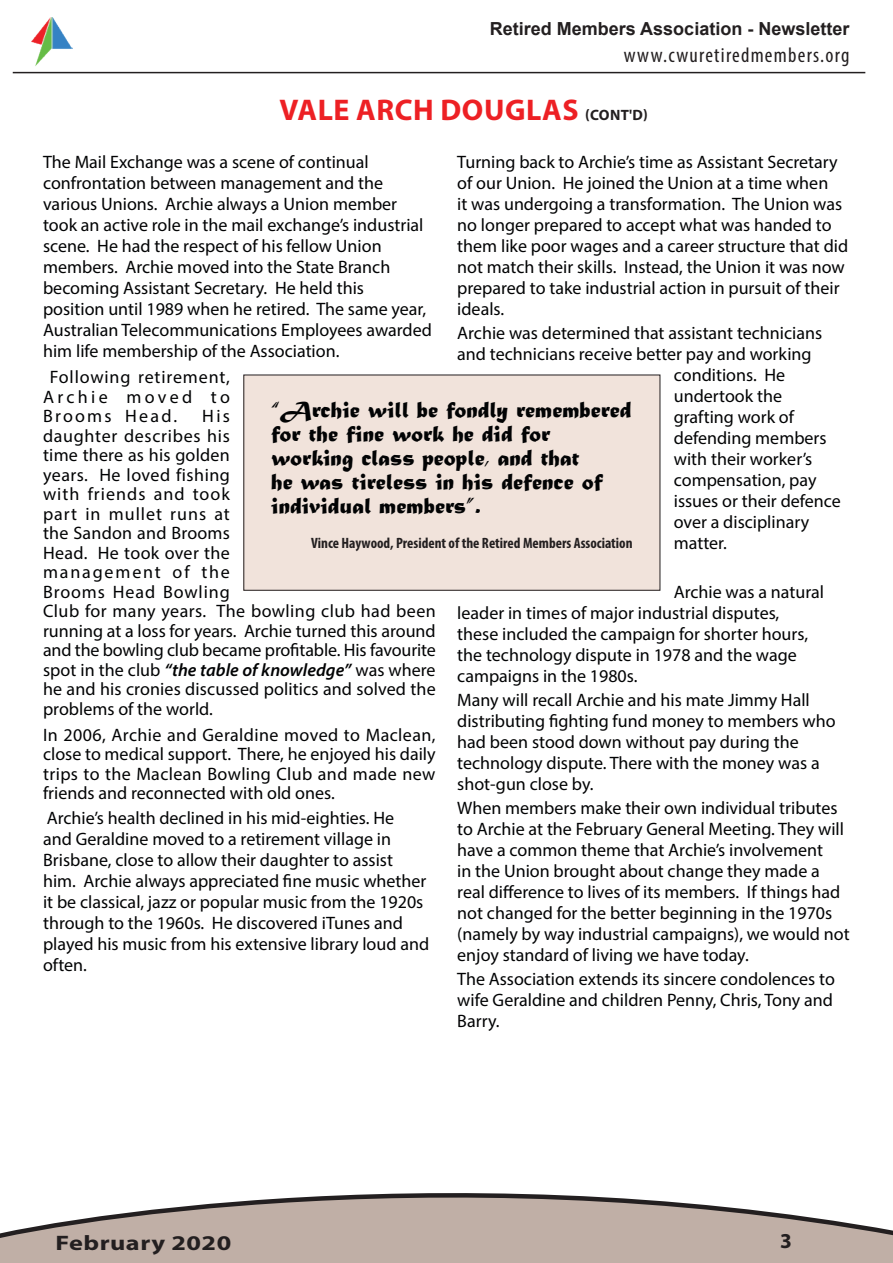
<style>
.page{position:relative;width:893px;height:1263px;background:#fff}
.page>*{position:absolute;margin:0;border:0;box-sizing:border-box;transform-origin:0 0}
.Major_Header_Size{font:700 30px "Myriad Pro";letter-spacing:.02em;color:#ed2024}
.Article_Paragraph{font:24px/24px "Matura MT Script Capitals";color:#020304}
.t1{font:700 21.3px "Myriad Pro";color:#231f20}
.t2{font:condensed 21px "Myriad Pro";letter-spacing:.06em;color:#231f20}
.t3{font:700 21px "Myriad Pro";letter-spacing:.02em;color:#231f20;scale:1.25 1}
.Article_Paragraph-2{font:18px/21px "Myriad Pro";color:#020304}
.t4{font:700 18px "Arial";color:#231f20}
.Tribute_Acknowledgem{font:700 condensed 15px "Myriad Pro";color:#231f20}
.s1{font-size:15px;color:#231f20}
.s2{font-weight:600;font-style:italic}
</style>
<div class="page">
<hr style="left:13px;top:72px;width:852px;height:1px;background:#231f20">
<img style="left:32px;top:17px;width:40px;height:49px">
<svg style="left:0;top:1193px;width:893px;height:70px"></svg>
<div style="left:244px;top:375px;width:416px;height:215px;background:#f1e3db"></div>
<div style="left:243px;top:375px;width:417px;height:216px;border:1px solid #231f20"></div>
<p class="t4" style="left:490px;top:17px;width:361px">Retired Members Association - Newsletter</p>
<p class="t2" style="left:624px;top:42px;width:227px">www.cwuretiredmembers.org</p>
<p class="Major_Header_Size" style="left:279px;top:90px;width:370px">VALE ARCH DOUGLAS <span class="s1">(CONT'D)</span></p>
<p class="Article_Paragraph-2" style="left:43px;top:151px;width:390px">The Mail Exchange was a scene of continual confrontation between management and the various Unions. Archie always a Union member took an active role in the mail exchange’s industrial scene. He had the respect of his fellow Union members. Archie moved into the State Branch becoming Assistant Secretary. He held this<br>position until 1989 when he retired. The same year, Australian Telecommunications Employees awarded him life membership of the Association.</p>
<p class="Article_Paragraph-2" style="left:43px;top:367px;width:188px;line-height:19.5px;text-align:justify;text-indent:7px">Following retirement, Archie moved to Brooms Head.</p>
<p class="Article_Paragraph-2" style="left:457px;top:151px;width:392px">Turning back to Archie’s time as Assistant Secretary of our Union. He joined the Union at a time when<br>it was undergoing a transformation. The Union was no longer prepared to accept what was handed to them like poor wages and a career structure that did not match their skills. Instead, the Union it was now prepared to take industrial action in pursuit of their ideals.</p>
<p class="Article_Paragraph-2" style="left:457px;top:322px;width:366px">Archie was determined that assistant technicians</p>
<p class="Article_Paragraph-2" style="left:457px;top:343px;width:356px">and technicians receive better pay and working</p>
<p class="Article_Paragraph-2" style="left:674px;top:364px;width:113px">conditions. He</p>
<p class="Article_Paragraph-2" style="left:674px;top:385px;width:110px">undertook the</p>
<p class="Article_Paragraph-2" style="left:674px;top:406px;width:122px">grafting work of</p>
<p class="Article_Paragraph-2" style="left:674px;top:427px;width:154px">defending members</p>
<p class="Article_Paragraph-2" style="left:674px;top:448px;width:140px">with their worker’s</p>
<p class="Article_Paragraph-2" style="left:674px;top:469px;width:144px">compensation, pay</p>
<p class="Article_Paragraph-2" style="left:674px;top:490px;width:168px">issues or their defence</p>
<p class="Article_Paragraph-2" style="left:674px;top:511px;width:137px">over a disciplinary</p>
<p class="Article_Paragraph-2" style="left:674px;top:532px;width:55px">matter.</p>
<p class="Article_Paragraph-2" style="left:457px;top:581px;width:368px;text-indent:217px">Archie was a natural leader in times of major industrial disputes, these included the campaign for shorter hours, the technology dispute in 1978 and the wage campaigns in the 1980s.</p>
<p class="Article_Paragraph-2" style="left:457px;top:689px;width:380px">Many will recall Archie and his mate Jimmy Hall distributing fighting fund money to members who had been stood down without pay during the technology dispute. There with the money was a shot-gun close by.</p>
<p class="Article_Paragraph-2" style="left:457px;top:797px;width:394px">When members make their own individual tributes to Archie at the February General Meeting. They will have a common theme that Archie’s involvement<br>in the Union brought about change they made a real difference to lives of its members. If things had not changed for the better beginning in the 1970s (namely by way industrial campaigns), we would not enjoy standard of living we have today.</p>
<p class="Article_Paragraph-2" style="left:457px;top:968px;width:379px;text-align:justify">The Association extends its sincere condolences to wife Geraldine and children Penny, Chris, Tony and Barry.</p>
<p class="Article_Paragraph" style="left:271px;top:400px;width:362px">“Archie will be fondly remembered for the fine work he did for working class people, and that<br>he was tireless in his defence of individual members”.</p>
<p class="Tribute_Acknowledgem" style="left:311px;top:533px;width:323px">Vince Haywood, President of the Retired Members Association</p>
<p class="Article_Paragraph-2" style="left:43px;top:406px;width:394px;line-height:19.5px;text-indent:159px">His<br>daughter describes his<br>time there as his golden<br>years. He loved fishing<br>with friends and took<br>part in mullet runs at<br>the Sandon and Brooms<br>Head. He took over the<br>management of the<br>Brooms Head Bowling<br>Club for many years. The bowling club had been running at a loss for years. Archie turned this around and the bowling club became profitable. His favourite spot in the club <span class="s2">“the table of knowledge”</span> was where he and his cronies discussed politics and solved the problems of the world.</p>
<p class="Article_Paragraph-2" style="left:43px;top:725px;width:394px;line-height:19.5px;text-align:justify">In 2006, Archie and Geraldine moved to Maclean, close to medical support. There, he enjoyed his daily trips to the Maclean Bowling Club and made new friends and reconnected with old ones.</p>
<p class="Article_Paragraph-2" style="left:43px;top:807px;width:388px">Archie’s health declined in his mid-eighties. He<br>and Geraldine moved to a retirement village in Brisbane, close to allow their daughter to assist him. Archie always appreciated fine music whether it be classical, jazz or popular music from the 1920s through to the 1960s. He discovered iTunes and played his music from his extensive library loud and often.</p>
<p class="t3" style="left:55px;top:1229px;width:142px">February 2020</p>
<p class="t1" style="left:781px;top:1227px;width:12px">3</p>
</div>
